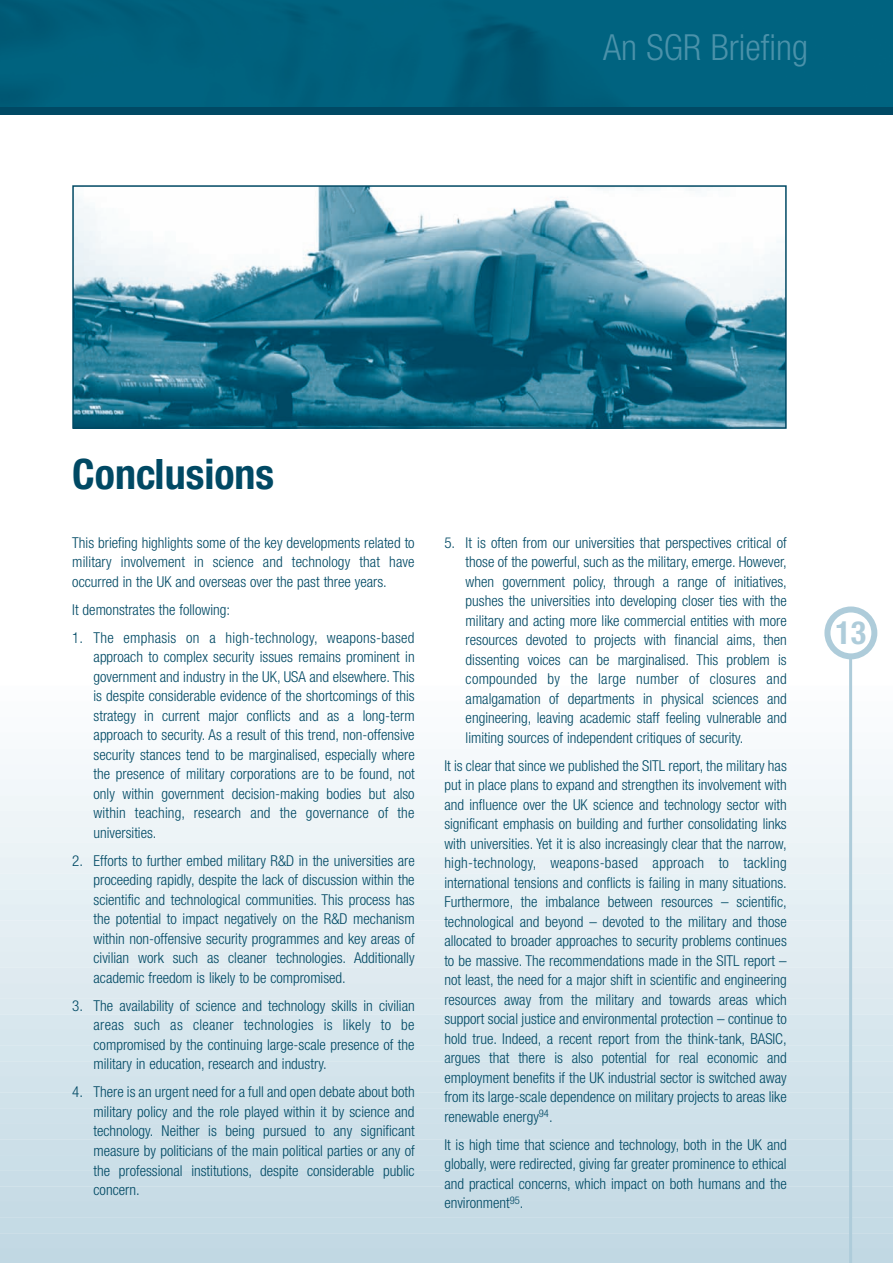
<style>
.page{position:relative;width:893px;height:1263px;background:#fff}
.page>*{position:absolute;margin:0;border:0;box-sizing:border-box;transform-origin:0 0}
.t1{font:700 condensed 42px "Helvetica Neue";color:#004964}
.t2{font:300 condensed 36px "Helvetica Neue";color:#4b92aa}
.t3{font:700 condensed 31.95px "Helvetica Neue";color:#aeccda}
.t4{font:300 condensed 15px/19.5px "Helvetica Neue";color:#004964;text-align:justify}
</style>
<div class="page">
<div style="left:0;top:0;width:893px;height:115px;background:#004964"></div>
<img style="left:0;top:0;width:893px;height:106px">
<div style="left:0;top:696px;width:893px;height:27px;background:#fafcfd"></div>
<div style="left:0;top:711px;width:893px;height:28px;background:#f9fbfd"></div>
<div style="left:0;top:727px;width:893px;height:27px;background:#f7fafc"></div>
<div style="left:0;top:743px;width:893px;height:27px;background:#f5f9fb"></div>
<div style="left:0;top:758px;width:893px;height:28px;background:#f4f8fb"></div>
<div style="left:0;top:774px;width:893px;height:27px;background:#f2f7fa"></div>
<div style="left:0;top:790px;width:893px;height:27px;background:#f0f6f8"></div>
<div style="left:0;top:805px;width:893px;height:27px;background:#eef4f7"></div>
<div style="left:0;top:821px;width:893px;height:27px;background:#edf4f7"></div>
<div style="left:0;top:837px;width:893px;height:27px;background:#ebf3f6"></div>
<div style="left:0;top:852px;width:893px;height:27px;background:#e9f1f5"></div>
<div style="left:0;top:868px;width:893px;height:27px;background:#e7f1f5"></div>
<div style="left:0;top:883px;width:893px;height:28px;background:#e5f0f4"></div>
<div style="left:0;top:899px;width:893px;height:27px;background:#e3eef3"></div>
<div style="left:0;top:915px;width:893px;height:27px;background:#e4eef3"></div>
<div style="left:0;top:930px;width:893px;height:28px;background:#e2edf2"></div>
<div style="left:0;top:946px;width:893px;height:27px;background:#e1ecf1"></div>
<div style="left:0;top:962px;width:893px;height:27px;background:#dfeaf0"></div>
<div style="left:0;top:977px;width:893px;height:27px;background:#dde9ef"></div>
<div style="left:0;top:993px;width:893px;height:27px;background:#dce9ef"></div>
<div style="left:0;top:1008px;width:893px;height:28px;background:#d8e7ee"></div>
<div style="left:0;top:1024px;width:893px;height:27px;background:#d6e6ed"></div>
<div style="left:0;top:1040px;width:893px;height:27px;background:#d5e6ed"></div>
<div style="left:0;top:1055px;width:893px;height:28px;background:#d4e4ec"></div>
<div style="left:0;top:1071px;width:893px;height:27px;background:#d2e3eb"></div>
<div style="left:0;top:1087px;width:893px;height:27px;background:#d0e2ea"></div>
<div style="left:0;top:1102px;width:893px;height:28px;background:#cfe1ea"></div>
<div style="left:0;top:1118px;width:893px;height:27px;background:#cee0e9"></div>
<div style="left:0;top:1134px;width:893px;height:27px;background:#ccdfe8"></div>
<div style="left:0;top:1149px;width:893px;height:27px;background:#cbdfe8"></div>
<div style="left:0;top:1165px;width:893px;height:27px;background:#c9dde7"></div>
<div style="left:0;top:1180px;width:893px;height:28px;background:#c8dce6"></div>
<div style="left:0;top:1196px;width:893px;height:27px;background:#c6dbe5"></div>
<div style="left:0;top:1212px;width:893px;height:27px;background:#c5dbe5"></div>
<div style="left:0;top:1227px;width:893px;height:28px;background:#c3d9e4"></div>
<div style="left:0;top:1243px;width:893px;height:20px;background:#c1d8e3"></div>
<hr style="left:849px;top:656px;width:3px;height:607px;background:#aeccda">
<svg style="left:824px;top:606px;width:53px;height:53px"></svg>
<img style="left:75px;top:188px;width:709px;height:238px">
<div style="left:72px;top:185px;width:715px;height:244px;border:2px solid #004964"></div>
<h2 class="t2" style="left:603px;top:34px;width:206px">An SGR Briefing</h2>
<h1 class="t1" style="left:72px;top:458px;width:203px">Conclusions</h1>
<p class="t4" style="left:72px;top:534px;width:344px">This briefing highlights some of the key developments related to military involvement in science and technology that have occurred in the UK and overseas over the past three years.</p>
<p class="t4" style="left:72px;top:601px;width:159px">It demonstrates the following:</p>
<p class="t4" style="left:94px;top:629px;width:323px;text-indent:-21px">1. The emphasis on a high-technology, weapons-based approach to complex security issues remains prominent in government and industry in the UK, USA and elsewhere. This is despite considerable evidence of the shortcomings of this strategy in current major conflicts and as a long-term approach to security. As a result of this trend, non-offensive security stances tend to be marginalised, especially where the presence of military corporations are to be found, not only within government decision-making bodies but also within teaching, research and the governance of the universities.</p>
<p class="t4" style="left:94px;top:852px;width:323px;text-indent:-21px">2. Efforts to further embed military R&amp;D in the universities are proceeding rapidly, despite the lack of discussion within the scientific and technological communities. This process has the potential to impact negatively on the R&amp;D mechanism within non-offensive security programmes and key areas of civilian work such as cleaner technologies. Additionally academic freedom is likely to be compromised.</p>
<p class="t4" style="left:94px;top:997px;width:323px;text-indent:-21px">3. The availability of science and technology skills in civilian areas such as cleaner technologies is likely to be compromised by the continuing large-scale presence of the military in education, research and industry.</p>
<p class="t4" style="left:94px;top:1084px;width:323px;text-indent:-21px">4. There is an urgent need for a full and open debate about both military policy and the role played within it by science and technology. Neither is being pursued to any significant measure by politicians of the main political parties or any of the professional institutions, despite considerable public concern.</p>
<p class="t4" style="left:466px;top:534px;width:323px;text-indent:-21px">5. It is often from our universities that perspectives critical of those of the powerful, such as the military, emerge. However, when government policy, through a range of initiatives, pushes the universities into developing closer ties with the military and acting more like commercial entities with more resources devoted to projects with financial aims, then dissenting voices can be marginalised. This problem is compounded by the large number of closures and amalgamation of departments in physical sciences and engineering, leaving academic staff feeling vulnerable and limiting sources of independent critiques of security.</p>
<p class="t4" style="left:444px;top:757px;width:344px">It is clear that since we published the SITL report, the military has put in place plans to expand and strengthen its involvement with and influence over the UK science and technology sector with significant emphasis on building and further consolidating links with universities. Yet it is also increasingly clear that the narrow, high-technology, weapons-based approach to tackling international tensions and conflicts is failing in many situations.<br>Furthermore, the imbalance between resources – scientific, technological and beyond – devoted to the military and those allocated to broader approaches to security problems continues to be massive. The recommendations made in the SITL report – not least, the need for a major shift in scientific and engineering resources away from the military and towards areas which support social justice and environmental protection – continue to hold true. Indeed, a recent report from the think-tank, BASIC, argues that there is also potential for real economic and employment benefits if the UK industrial sector is switched away from its large-scale dependence on military projects to areas like renewable energy<sup>94</sup>.</p>
<p class="t4" style="left:444px;top:1136px;width:344px">It is high time that science and technology, both in the UK and globally, were redirected, giving far greater prominence to ethical and practical concerns, which impact on both humans and the environment<sup>95</sup>.</p>
<h3 class="t3" style="left:835px;top:621px;width:32px">13</h3>
</div>
